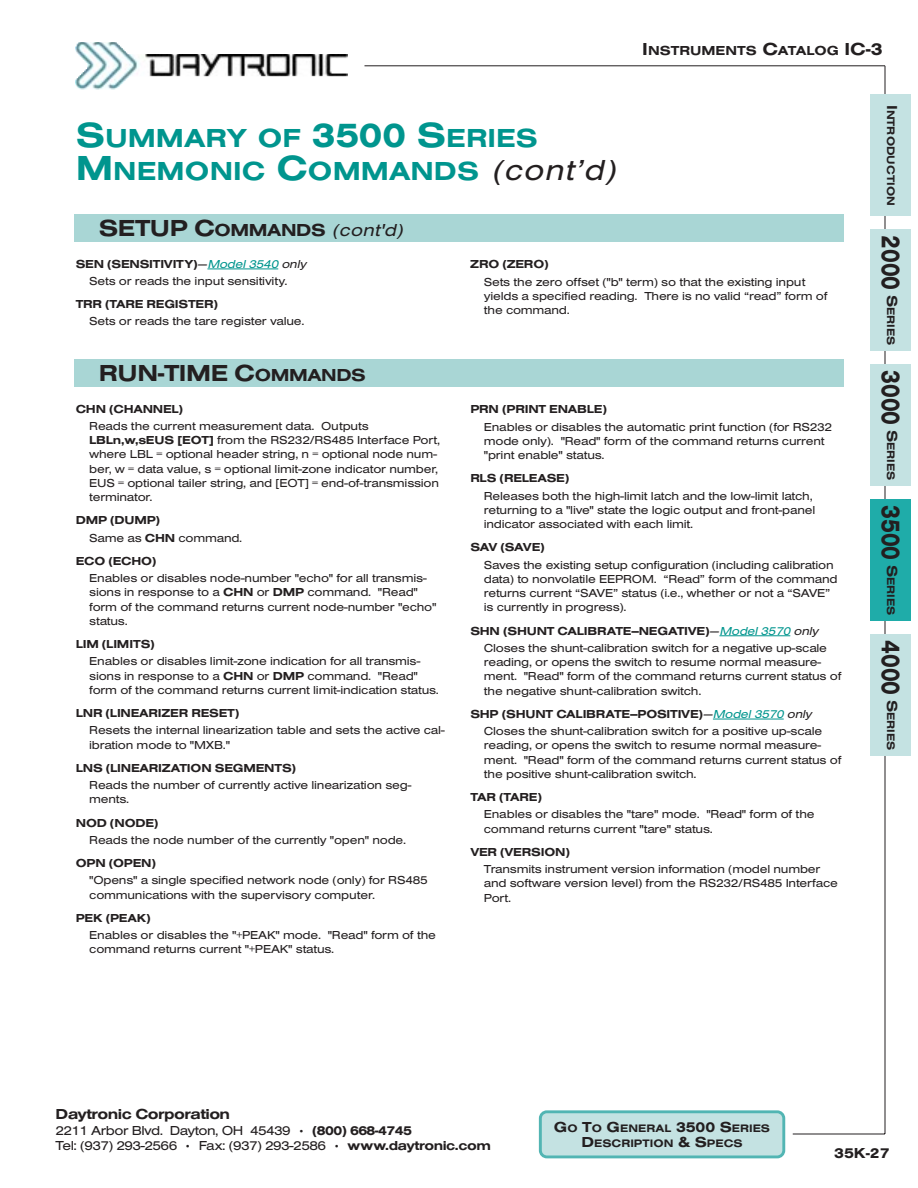
<style>
.page{position:relative;width:918px;height:1188px;background:#fff}
.page>*{position:absolute;margin:0;border:0;box-sizing:border-box;transform-origin:0 0}
.t1{font:27px/33px "Sans Extended Medium DTC";color:#00958e}
.t2{font:24px "Sans Extended Medium DTC";letter-spacing:-.02em;color:#231f20}
.t3{font:18px "Sans Extended Regular Oblique DTC";color:#231f20}
.t4{font:15px "Sans Extended Medium DTC";letter-spacing:-.04em;color:#231f20}
.t5{font:13.5px/15px "Sans Extended Regular DTC";letter-spacing:-.04em;color:#231f20}
.t6{font:13.5px "Sans Extended Medium DTC";color:#231f20}
.t7{font:12px/14.2px "Sans Extended Regular DTC";letter-spacing:-.02em;color:#231f20}
.t8{font:12px "Sans Extended Medium DTC";letter-spacing:-.02em;color:#231f20}
.t9{font:11.25px/15px "Sans Extended Medium DTC";color:#231f20;text-align:center}
.s1{font-size:18px}
.s2{font-size:36px}
.s3{font-family:"Sans Extended Regular Oblique DTC";font-size:30px;color:#231f20}
.s4{font-family:"Sans Extended Medium DTC";font-size:24px}
.s5{font-family:"Sans Extended Medium DTC"}
.s6{font-family:"Sans Extended Regular Oblique DTC"}
.s7{font-family:"Sans Extended Regular Oblique DTC";color:#00958e}
.s8{font-size:15px}
.s9{font-size:27.3px}
</style>
<div class="page">
<hr style="left:885px;top:66px;width:1px;height:1068px;background:#231f20">
<hr style="left:793px;top:1134px;width:92px;height:1px;background:#231f20">
<div style="left:542px;top:1113px;width:240px;height:42px;background:#c4e2e2;border-radius:5px"></div>
<div style="left:539px;top:1110px;width:246px;height:48px;border:3px solid #52b5b3;border-radius:6px"></div>
<div style="left:871px;top:94px;width:40px;height:122px;background:#c4e2e2"></div>
<div style="left:871px;top:230px;width:40px;height:121px;background:#c4e2e2"></div>
<div style="left:871px;top:364px;width:40px;height:122px;background:#c4e2e2"></div>
<div style="left:871px;top:500px;width:40px;height:121px;background:#1faca9"></div>
<div style="left:871px;top:634px;width:40px;height:122px;background:#c4e2e2"></div>
<hr style="left:364px;top:66px;width:521px;height:1px;background:#231f20">
<img style="left:75px;top:42px;width:273px;height:48px">
<div style="left:74px;top:214px;width:770px;height:28px;background:#a9d6d5"></div>
<hr style="left:207px;top:269px;width:71px;height:1px;background:#00958e">
<div style="left:74px;top:359px;width:770px;height:28px;background:#a9d6d5"></div>
<hr style="left:719px;top:635px;width:71px;height:1px;background:#00958e">
<hr style="left:713px;top:719px;width:71px;height:1px;background:#00958e">
<p class="t6" style="left:642px;top:45px;width:242px"><span class="s1">I</span>NSTRUMENTS <span class="s1">C</span>ATALOG <span class="s1">IC-3</span></p>
<h1 class="t1" style="left:76px;top:124px;width:541px"><span class="s2">S</span>UMMARY OF <span class="s2">3500 S</span>ERIES<br><span class="s2">M</span>NEMONIC <span class="s2">C</span>OMMANDS <span class="s3">(cont’d)</span></h1>
<h3 class="t3" style="left:99px;top:223px;width:305px"><span class="s4">SETUP C</span><span class="s5">OMMANDS</span> (cont'd)</h3>
<p class="t8" style="left:76px;top:259px;width:232px">SEN (SENSITIVITY)<span class="s6">—</span><span class="s7">Model 3540</span> <span class="s6">only</span></p>
<p class="t7" style="left:89px;top:275px;width:200px">Sets or reads the input sensitivity.</p>
<p class="t8" style="left:76px;top:300px;width:144px">TRR (TARE REGISTER)</p>
<p class="t7" style="left:89px;top:315px;width:217px">Sets or reads the tare register value.</p>
<h2 class="t2" style="left:99px;top:364px;width:269px">RUN-TIME C<span class="s1">OMMANDS</span></h2>
<p class="t8" style="left:76px;top:404px;width:109px">CHN (CHANNEL)</p>
<p class="t7" style="left:89px;top:420px;width:352px">Reads the current measurement data. Outputs <span class="s5">LBLn,w,sEUS [EOT]</span> from the RS232/RS485 Interface Port, where LBL = optional header string, n = optional node num&shy;ber, w = data value, s = optional limit-zone indicator number, EUS = optional tailer string, and [EOT] = end-of-transmission terminator.</p>
<p class="t8" style="left:76px;top:516px;width:86px">DMP (DUMP)</p>
<p class="t7" style="left:89px;top:532px;width:155px">Same as <span class="s5">CHN</span> command.</p>
<p class="t8" style="left:76px;top:556px;width:82px">ECO (ECHO)</p>
<p class="t7" style="left:89px;top:572px;width:349px">Enables or disables node-number "echo" for all transmis&shy;sions in response to a <span class="s5">CHN</span> or <span class="s5">DMP</span> command. "Read" form of the command returns current node-number "echo" status.</p>
<p class="t8" style="left:76px;top:640px;width:81px">LIM (LIMITS)</p>
<p class="t7" style="left:89px;top:655px;width:351px">Enables or disables limit-zone indication for all transmis&shy;sions in response to a <span class="s5">CHN</span> or <span class="s5">DMP</span> command. "Read" form of the command returns current limit-indication status.</p>
<p class="t8" style="left:76px;top:709px;width:165px">LNR (LINEARIZER RESET)</p>
<p class="t7" style="left:89px;top:724px;width:357px">Resets the internal linearization table and sets the active cal&shy;ibration mode to "MXB."</p>
<p class="t8" style="left:76px;top:763px;width:222px">LNS (LINEARIZATION SEGMENTS)</p>
<p class="t7" style="left:89px;top:779px;width:324px">Reads the number of currently active linearization seg&shy;ments.</p>
<p class="t8" style="left:76px;top:818px;width:84px">NOD (NODE)</p>
<p class="t7" style="left:89px;top:834px;width:318px">Reads the node number of the currently "open" node.</p>
<p class="t8" style="left:76px;top:859px;width:82px">OPN (OPEN)</p>
<p class="t7" style="left:89px;top:874px;width:340px">"Opens" a single specified network node (only) for RS485 communications with the supervisory computer.</p>
<p class="t8" style="left:76px;top:913px;width:76px">PEK (PEAK)</p>
<p class="t7" style="left:89px;top:929px;width:348px">Enables or disables the "+PEAK" mode. "Read" form of the command returns current "+PEAK" status.</p>
<p class="t8" style="left:470px;top:260px;width:80px">ZRO (ZERO)</p>
<p class="t7" style="left:484px;top:276px;width:345px">Sets the zero offset ("b" term) so that the existing input yields a specified reading. There is no valid “read” form of the command.</p>
<p class="t8" style="left:470px;top:405px;width:138px">PRN (PRINT ENABLE)</p>
<p class="t7" style="left:484px;top:421px;width:350px">Enables or disables the automatic print function (for RS232 mode only). "Read" form of the command returns current "print enable" status.</p>
<p class="t8" style="left:470px;top:474px;width:101px">RLS (RELEASE)</p>
<p class="t7" style="left:484px;top:490px;width:333px">Releases both the high-limit latch and the low-limit latch, returning to a "live" state the logic output and front-panel indicator associated with each limit.</p>
<p class="t8" style="left:470px;top:543px;width:76px">SAV (SAVE)</p>
<p class="t7" style="left:484px;top:559px;width:355px">Saves the existing setup configuration (including calibration data) to nonvolatile EEPROM. “Read” form of the command returns current “SAVE” status (i.e., whether or not a “SAVE” is currently in progress).</p>
<p class="t8" style="left:470px;top:626px;width:350px">SHN (SHUNT CALIBRATE—NEGATIVE)<span class="s6">—</span><span class="s7">Model 3570</span> <span class="s6">only</span></p>
<p class="t7" style="left:484px;top:642px;width:359px">Closes the shunt-calibration switch for a negative up-scale reading, or opens the switch to resume normal measure&shy;ment. "Read" form of the command returns current status of the negative shunt-calibration switch.</p>
<p class="t8" style="left:470px;top:709px;width:343px">SHP (SHUNT CALIBRATE—POSITIVE)<span class="s6">—</span><span class="s7">Model 3570</span> <span class="s6">only</span></p>
<p class="t7" style="left:484px;top:725px;width:359px">Closes the shunt-calibration switch for a positive up-scale reading, or opens the switch to resume normal measure&shy;ment. "Read" form of the command returns current status of the positive shunt-calibration switch.</p>
<p class="t8" style="left:470px;top:793px;width:73px">TAR (TARE)</p>
<p class="t7" style="left:484px;top:808px;width:332px">Enables or disables the "tare" mode. "Read" form of the command returns current "tare" status.</p>
<p class="t8" style="left:470px;top:847px;width:101px">VER (VERSION)</p>
<p class="t7" style="left:484px;top:863px;width:356px">Transmits instrument version information (model number and software version level) from the RS232/RS485 Interface<br>Port.</p>
<p class="t9" style="left:897px;top:105px;width:103px;rotate:90deg"><span class="s8">I</span>NTRODUCTION</p>
<p class="t9" style="left:897px;top:235px;width:111px;rotate:90deg"><span class="s9">2000</span> <span class="s8">S</span>ERIES</p>
<p class="t9" style="left:897px;top:370px;width:111px;rotate:90deg"><span class="s9">3000</span> <span class="s8">S</span>ERIES</p>
<p class="t9" style="left:897px;top:505px;width:111px;rotate:90deg"><span class="s9">3500</span> <span class="s8">S</span>ERIES</p>
<p class="t9" style="left:897px;top:640px;width:111px;rotate:90deg"><span class="s9">4000</span> <span class="s8">S</span>ERIES</p>
<p class="t4" style="left:56px;top:1108px;width:176px">Daytronic Corporation</p>
<p class="t5" style="left:56px;top:1124px;width:437px">2211 Arbor Blvd. Dayton, OH 45439 <span class="s5">• (800) 668-4745<br></span>Tel: (937) 293-2566 <span class="s5">•</span> Fax: (937) 293-2586 <span class="s5">• www.daytronic.com</span></p>
<p class="t9" style="left:554px;top:1122px;width:218px"><span class="s8">G</span>O <span class="s8">T</span>O <span class="s8">G</span>ENERAL <span class="s8">3500 S</span>ERIES<br><span class="s8">D</span>ESCRIPTION <span class="s8">&amp; S</span>PECS</p>
<p class="t4" style="left:834px;top:1148px;width:57px">35K-27</p>
</div>
